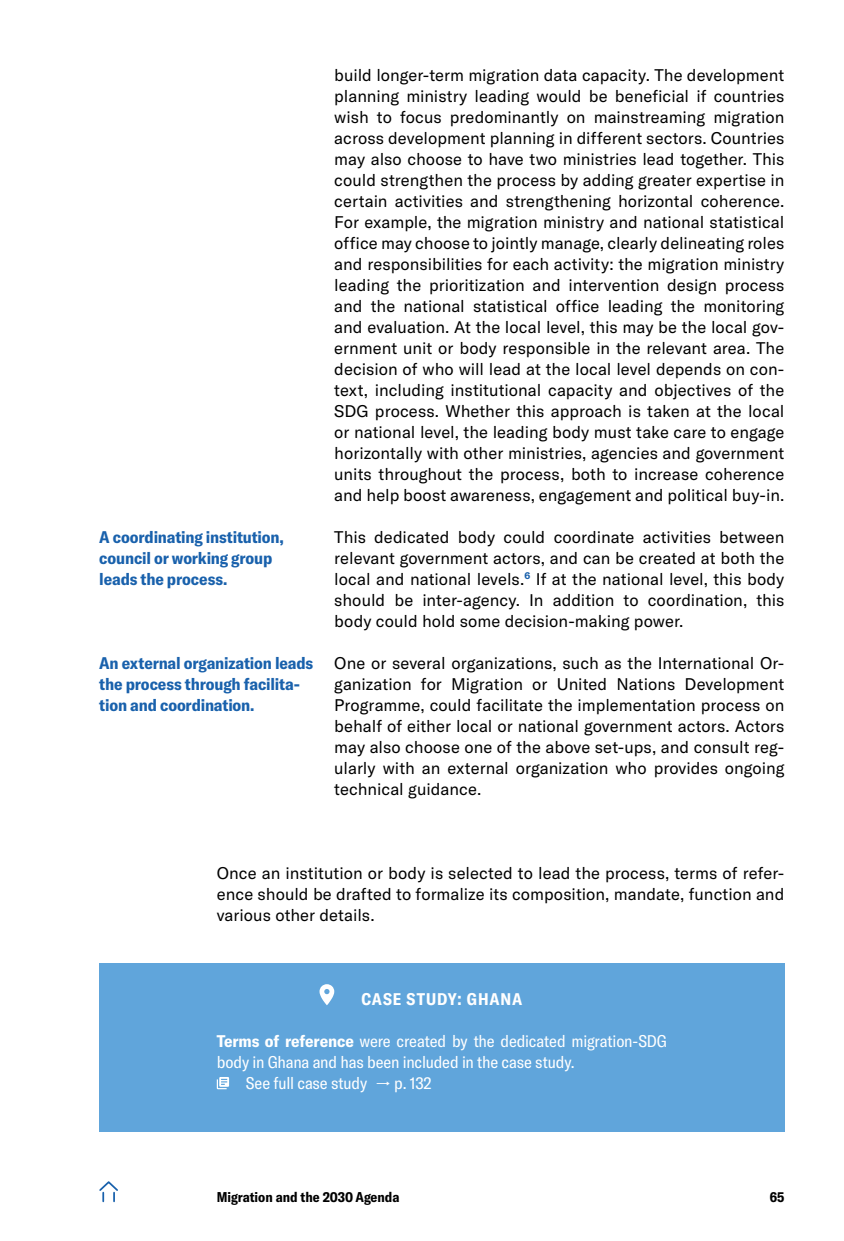
<style>
.page{position:relative;width:844px;height:1241px;background:#fff}
.page>*{position:absolute;margin:0;border:0;box-sizing:border-box;transform-origin:0 0}
.t1{font:16.62px/21px "GT America";color:#000;text-align:justify}
.t2{font:700 condensed 16.62px/21px "GT America";letter-spacing:-.01em;color:#1961ac;scale:1.04 1}
.t3{font:condensed 16.62px "GT America";letter-spacing:-.005em;color:#fff;scale:1.04 1}
.t4{font:700 condensed 16.62px "GT America";letter-spacing:.055em;color:#fff}
.t5{font:700 condensed 14px "GT America";color:#000}
.s1{font-weight:700}
</style>
<div class="page">
<svg style="left:99px;top:1181px;width:19px;height:20px"></svg>
<div style="left:99px;top:963px;width:685px;height:168px;background:#60a5db"></div>
<svg style="left:217px;top:1077px;width:12px;height:12px"></svg>
<svg style="left:319px;top:984px;width:15px;height:21px"></svg>
<p class="t2" style="left:99px;top:526px;width:179px">A coordinating institution, council or working group leads the process.</p>
<p class="t2" style="left:99px;top:652px;width:207px">An external organization leads the process through facilita&shy;tion and coordination.</p>
<p class="t1" style="left:334px;top:64px;width:451px">build longer-term migration data capacity. The development planning ministry leading would be beneficial if countries wish to focus predominantly on mainstreaming migration across development planning in different sectors. Countries may also choose to have two ministries lead together. This could strengthen the process by adding greater expertise in certain activities and strengthening horizontal coherence.<br>For example, the migration ministry and national statistical office may choose to jointly manage, clearly delineating roles and responsibilities for each activity: the migration ministry leading the prioritization and intervention design process and the national statistical office leading the monitoring and evaluation. At the local level, this may be the local gov&shy;ernment unit or body responsible in the relevant area. The decision of who will lead at the local level depends on con&shy;text, including institutional capacity and objectives of the SDG process. Whether this approach is taken at the local or national level, the leading body must take care to engage horizontally with other ministries, agencies and government units throughout the process, both to increase coherence and help boost awareness, engagement and political buy-in.</p>
<p class="t1" style="left:334px;top:526px;width:451px">This dedicated body could coordinate activities between relevant government actors, and can be created at both the local and national levels.<sup>6</sup> If at the national level, this body should be inter-agency. In addition to coordination, this body could hold some decision-making power.</p>
<p class="t1" style="left:334px;top:652px;width:451px">One or several organizations, such as the International Or&shy;ganization for Migration or United Nations Development Programme, could facilitate the implementation process on behalf of either local or national government actors. Actors may also choose one of the above set-ups, and consult reg&shy;ularly with an external organization who provides ongoing technical guidance.</p>
<p class="t1" style="left:217px;top:862px;width:569px">Once an institution or body is selected to lead the process, terms of refer&shy;ence should be drafted to formalize its composition, mandate, function and various other details.</p>
<p class="t4" style="left:361px;top:988px;width:162px">CASE STUDY: GHANA</p>
<p class="t3" style="left:217px;top:1031px;width:434px"><span class="s1">Terms of reference</span> were created by the dedicated migration-SDG</p>
<p class="t3" style="left:217px;top:1052px;width:345px">body in Ghana and has been included in the case study.</p>
<p class="t3" style="left:246px;top:1073px;width:180px">See full case study → p. 132</p>
<p class="t5" style="left:217px;top:1188px;width:184px">Migration and the 2030 Agenda</p>
<p class="t5" style="left:769px;top:1188px;width:16px">65</p>
</div>
